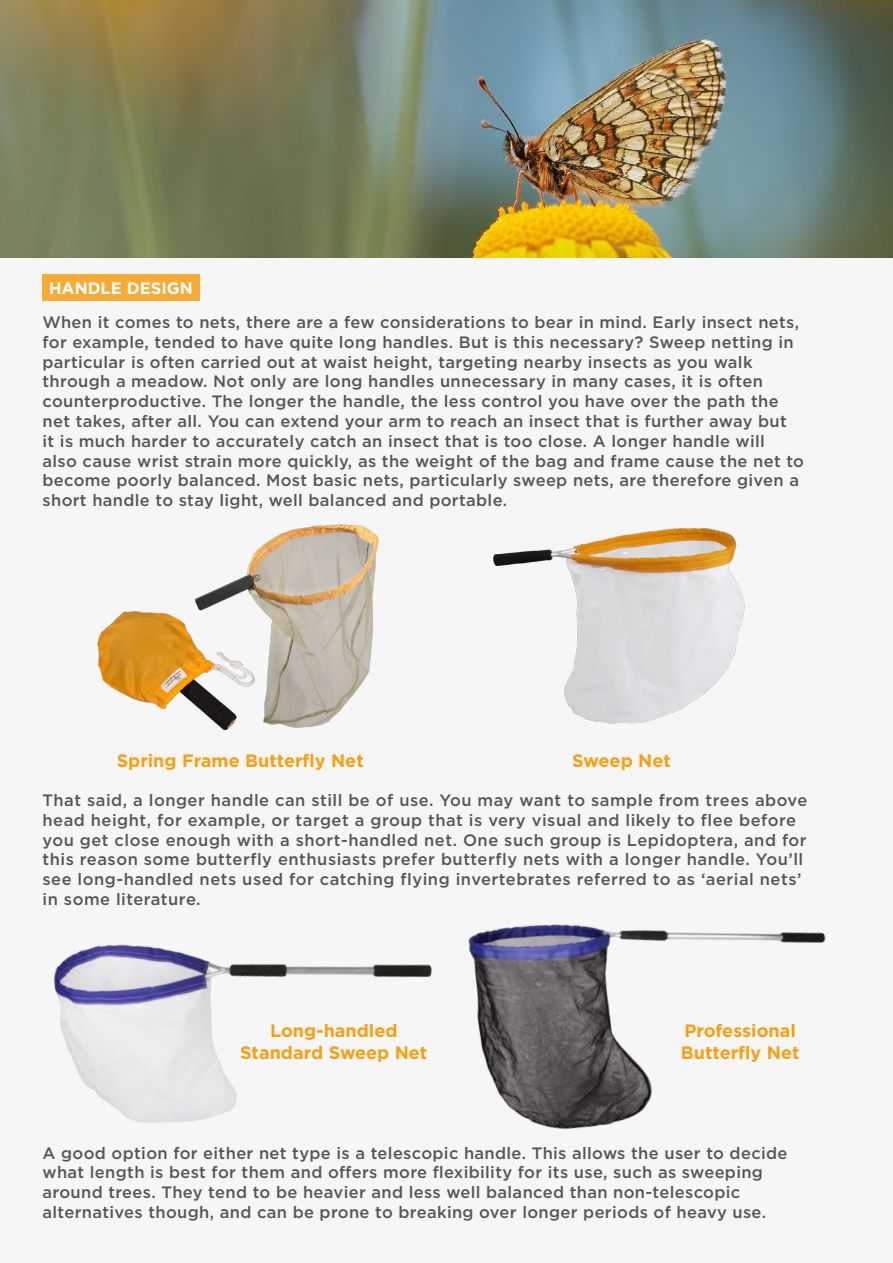
<style>
.page{position:relative;width:893px;height:1263px;background:#fff}
.page>*{position:absolute;margin:0;border:0;box-sizing:border-box;transform-origin:0 0}
.t1{font:700 18px/21.6px "Gotham";color:#f6a113;text-align:center}
.t2{font:500 16.5px/19.8px "Gotham";letter-spacing:.02em;color:#575756}
.t3{font:700 16.5px "Gotham";color:#fff}
</style>
<div class="page">
<div style="left:1px;top:0;width:892px;height:1263px;background:#f6f6f6"></div>
<img style="left:0;top:0;width:893px;height:257px">
<div style="left:43px;top:274px;width:157px;height:27px;background:#f8ab34"></div>
<img style="left:493px;top:528px;width:252px;height:196px">
<img style="left:195px;top:524px;width:184px;height:204px">
<img style="left:468px;top:924px;width:358px;height:206px">
<img style="left:53px;top:944px;width:379px;height:179px">
<img style="left:97px;top:603px;width:164px;height:127px">
<p class="t3" style="left:49px;top:277px;width:145px">HANDLE DESIGN</p>
<p class="t2" style="left:43px;top:312px;width:763px">When it comes to nets, there are a few considerations to bear in mind. Early insect nets, for example, tended to have quite long handles. But is this necessary? Sweep netting in particular is often carried out at waist height, targeting nearby insects as you walk through a meadow. Not only are long handles unnecessary in many cases, it is often counterproductive. The longer the handle, the less control you have over the path the net takes, after all. You can extend your arm to reach an insect that is further away but<br>it is much harder to accurately catch an insect that is too close. A longer handle will<br>also cause wrist strain more quickly, as the weight of the bag and frame cause the net to become poorly balanced. Most basic nets, particularly sweep nets, are therefore given a short handle to stay light, well balanced and portable.</p>
<p class="t1" style="left:117px;top:750px;width:249px">Spring Frame Butterfly Net</p>
<p class="t1" style="left:572px;top:750px;width:100px">Sweep Net</p>
<p class="t2" style="left:43px;top:790px;width:766px">That said, a longer handle can still be of use. You may want to sample from trees above head height, for example, or target a group that is very visual and likely to flee before you get close enough with a short-handled net. One such group is Lepidoptera, and for this reason some butterfly enthusiasts prefer butterfly nets with a longer handle. You’ll see long-handled nets used for catching flying invertebrates referred to as ‘aerial nets’ in some literature.</p>
<p class="t1" style="left:240px;top:1020px;width:189px">Long-handled<br>Standard Sweep Net</p>
<p class="t1" style="left:681px;top:1020px;width:120px;text-align:left">Professional<br>Butterfly Net</p>
<p class="t2" style="left:43px;top:1142px;width:746px">A good option for either net type is a telescopic handle. This allows the user to decide what length is best for them and offers more flexibility for its use, such as sweeping around trees. They tend to be heavier and less well balanced than non-telescopic alternatives though, and can be prone to breaking over longer periods of heavy use.</p>
</div>
